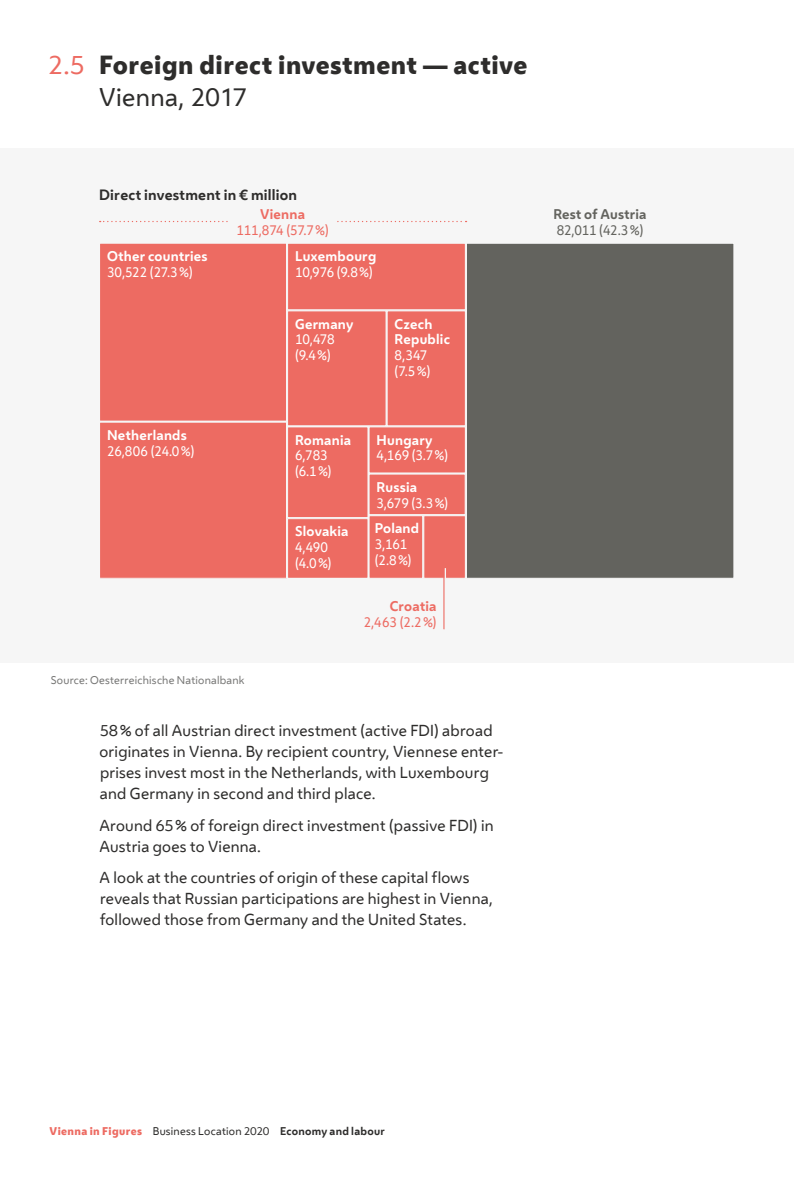
<style>
.page{position:relative;width:794px;height:1191px;background:#fff}
.page>*{position:absolute;margin:0;border:0;box-sizing:border-box;transform-origin:0 0}
.t1{font:800 24.5px "Wiener Melange";letter-spacing:.02em;color:#2e2d2c}
.t2{font:23.97px "Wiener Melange";letter-spacing:.015em;color:#2e2d2c}
.t3{font:14.88px/21px "Wiener Melange";letter-spacing:.015em;color:#2e2d2c}
.t4{font:700 14px "Wiener Melange";letter-spacing:.015em;color:#2e2d2c}
.t5{font:condensed 13.12px/15.8px "Wiener Einspaenner 400";letter-spacing:-.015em;color:#fff}
.t6{font:13.12px/15.8px "Wiener Einspaenner";letter-spacing:.02em;color:#fff}
.t7{font:condensed 13.12px "Wiener Einspaenner 400";letter-spacing:-.015em;color:#ed6b62}
.t8{font:13.12px "Wiener Einspaenner";letter-spacing:.02em;color:#ed6b62}
.t9{font:13.12px "Wiener Einspaenner";letter-spacing:.02em;color:#63635e}
.t10{font:condensed 13.12px "Wiener Einspaenner 400";letter-spacing:-.02em;color:#63635e}
.t11{font:10.5px "Wiener Melange";letter-spacing:.02em;color:#2e2d2c}
.t12{font:10.5px "Wiener Melange";letter-spacing:.02em;color:#787877}
.s1{font-weight:400;color:#ed6b62}
.s2{font-weight:800;color:#ed6b62}
.s3{font-weight:700}
</style>
<div class="page">
<div style="left:0;top:148px;width:794px;height:514px;background:#f6f6f6"></div>
<div style="left:100px;top:243px;width:186px;height:178px;background:#ed6b62"></div>
<div style="left:99px;top:243px;width:188px;height:179px;border:1px solid #f6f6f6"></div>
<div style="left:100px;top:422px;width:186px;height:156px;background:#ed6b62"></div>
<div style="left:99px;top:422px;width:188px;height:157px;border:1px solid #f6f6f6"></div>
<div style="left:466px;top:243px;width:268px;height:336px;background:#63635e;border:1px solid #f6f6f6"></div>
<svg style="left:286px;top:243px;width:179px;height:336px;background:#ed7269"></svg>
<hr style="left:443px;top:568px;width:2px;height:61px;background:#ed6b62">
<hr style="left:445px;top:568px;width:1px;height:61px;background:#f6f6f6">
<svg style="left:100px;top:221px;width:366px;height:1px"></svg>
<div style="left:228px;top:203px;width:109px;height:37px;background:#f6f6f6"></div>
<h1 class="t1" style="left:48px;top:48px;width:480px"><span class="s1">2.5</span> Foreign direct investment — active</h1>
<h2 class="t2" style="left:99px;top:78px;width:150px">Vienna, 2017</h2>
<p class="t4" style="left:99px;top:183px;width:199px">Direct investment in € million</p>
<p class="t6" style="left:107px;top:248px;width:102px">Other countries</p>
<p class="t5" style="left:107px;top:264px;width:87px">30,522 (27.3 %)</p>
<p class="t6" style="left:107px;top:427px;width:81px">Netherlands</p>
<p class="t5" style="left:107px;top:443px;width:89px">26,806 (24.0 %)</p>
<p class="t8" style="left:260px;top:205px;width:46px">Vienna</p>
<p class="t7" style="left:236px;top:221px;width:94px">111,874 (57.7 %)</p>
<p class="t6" style="left:295px;top:248px;width:83px">Luxembourg</p>
<p class="t5" style="left:295px;top:264px;width:79px">10,976 (9.8 %)</p>
<p class="t6" style="left:295px;top:316px;width:60px">Germany</p>
<p class="t5" style="left:295px;top:331px;width:41px">10,478 (9.4 %)</p>
<p class="t6" style="left:395px;top:316px;width:57px">Czech<br>Republic</p>
<p class="t5" style="left:395px;top:347px;width:37px">8,347 (7.5 %)</p>
<p class="t6" style="left:295px;top:432px;width:58px">Romania</p>
<p class="t5" style="left:295px;top:447px;width:38px">6,783 (6.1 %)</p>
<p class="t6" style="left:295px;top:523px;width:55px">Slovakia</p>
<p class="t5" style="left:295px;top:539px;width:38px">4,490 (4.0 %)</p>
<p class="t6" style="left:376px;top:432px;width:58px">Hungary</p>
<p class="t5" style="left:376px;top:447px;width:73px">4,169 (3.7 %)</p>
<p class="t6" style="left:376px;top:479px;width:42px">Russia</p>
<p class="t5" style="left:376px;top:495px;width:73px">3,679 (3.3 %)</p>
<p class="t6" style="left:375px;top:520px;width:46px">Poland</p>
<p class="t5" style="left:375px;top:536px;width:38px">3,161 (2.8 %)</p>
<p class="t8" style="left:390px;top:597px;width:48px">Croatia</p>
<p class="t7" style="left:364px;top:613px;width:74px">2,463 (2.2 %)</p>
<p class="t12" style="left:51px;top:671px;width:195px">Source: Oesterreichische Nationalbank</p>
<p class="t3" style="left:99px;top:719px;width:405px">58% of all Austrian direct investment (active FDI) abroad originates in Vienna. By recipient country, Viennese enter&shy;prises invest most in the Netherlands, with Luxembourg and Germany in second and third place.</p>
<p class="t3" style="left:99px;top:814px;width:396px">Around 65% of foreign direct investment (passive FDI) in<br>Austria goes to Vienna.</p>
<p class="t3" style="left:99px;top:866px;width:395px">A look at the countries of origin of these capital flows reveals that Russian participations are highest in Vienna, followed those from Germany and the United States.</p>
<p class="t9" style="left:553px;top:205px;width:95px">Rest of Austria</p>
<p class="t10" style="left:556px;top:221px;width:88px">82,011 (42.3 %)</p>
<p class="t11" style="left:50px;top:1123px;width:337px"><span class="s2">Vienna in Figures</span> Business Location 2020 <span class="s3">Economy and labour</span></p>
</div>
